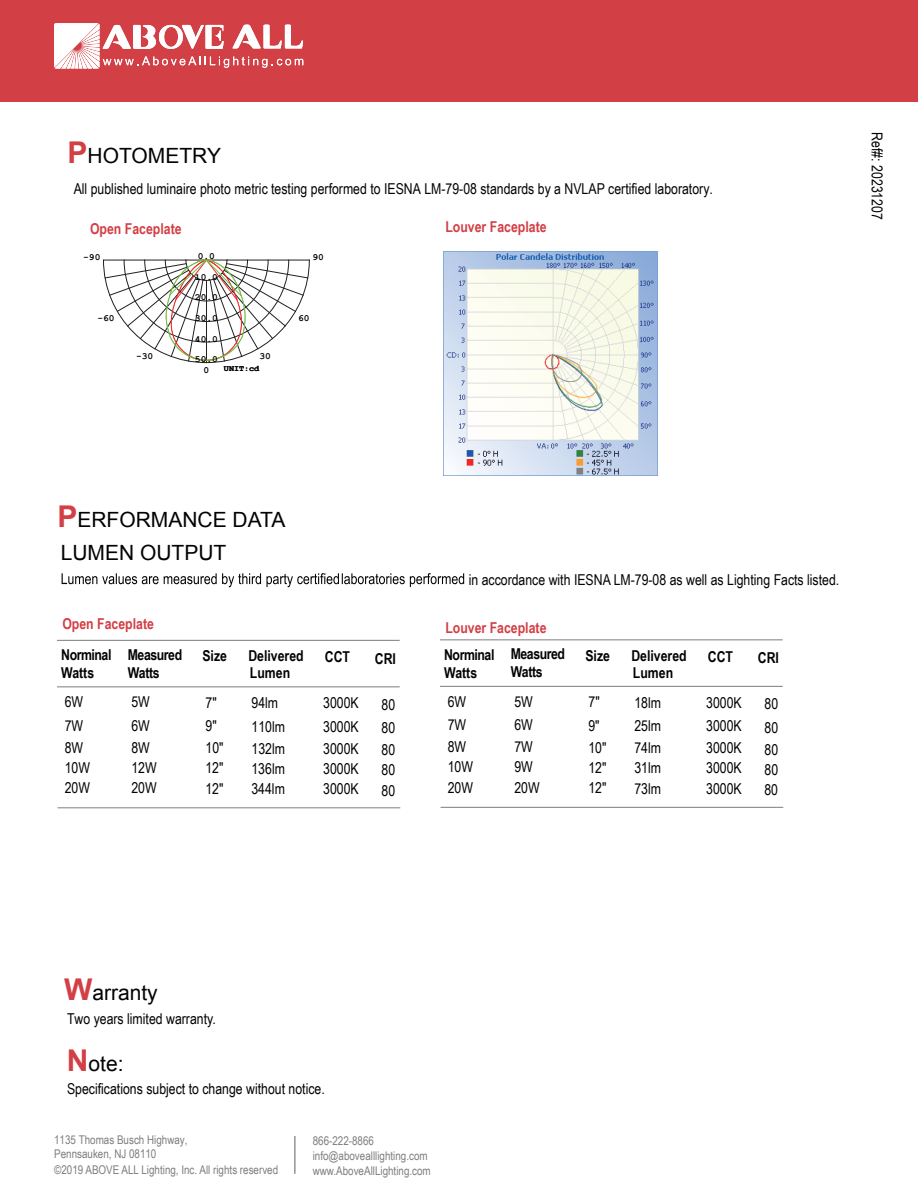
<style>
.page{position:relative;width:918px;height:1188px;background:#fff}
.page>*{position:absolute;margin:0;border:0;box-sizing:border-box;transform-origin:0 0}
.t1{font:21px/32.7px "Arial";color:#030303}
.t2{font:15px/20.2px "Arial Narrow";color:#030303}
.t3{font:700 15px "Arial Narrow";color:#d23f45}
.t4{font:700 15px/18px "Arial Narrow";letter-spacing:-.03em;color:#030303}
.t5{font:700 15px/16.5px "Arial Narrow";color:#030303}
.t6{font:12px/15px "Arial Narrow";color:#7e7c80}
.t7{font:700 9.6px/20.5px "Courier New";color:#030303}
.t8{font:700 8.4px "Courier New";color:#030303}
.s1{font-weight:700;font-size:30px;color:#d23f45}
</style>
<div class="page">
<svg style="left:103px;top:260px;width:207px;height:103px"></svg>
<div style="left:0;top:0;width:918px;height:102px;background:#d23f45"></div>
<svg style="left:54px;top:23px;width:249px;height:46px"></svg>
<hr style="left:294px;top:1136px;width:1px;height:38px;background:#8e9097">
<svg style="left:62px;top:573px;width:402px;height:14px"></svg>
<hr style="left:57px;top:686px;width:343px;height:1px;background:#7e7c80">
<hr style="left:58px;top:807px;width:342px;height:1px;background:#7e7c80">
<hr style="left:57px;top:640px;width:343px;height:1px;background:#7e7c80">
<hr style="left:440px;top:686px;width:343px;height:1px;background:#7e7c80">
<hr style="left:441px;top:807px;width:342px;height:1px;background:#7e7c80">
<hr style="left:440px;top:639px;width:343px;height:1px;background:#7e7c80">
<img style="left:444px;top:252px;width:214px;height:224px">
<h1 class="t1" style="left:68px;top:140px;width:155px"><span class="s1">P</span>HOTOMETRY</h1>
<p class="t2" style="left:74px;top:178px;width:641px">All published luminaire photo metric testing performed to IESNA LM-79-08 standards by a NVLAP certified laboratory.</p>
<p class="t3" style="left:90px;top:217px;width:93px">Open Faceplate</p>
<p class="t7" style="left:195px;top:246px;width:24px">0.0<br>10.0<br>20.0<br>30.0<br>40.0<br>50.0</p>
<p class="t7" style="left:83px;top:246px;width:19px">-90</p>
<p class="t7" style="left:312px;top:246px;width:13px">90</p>
<p class="t7" style="left:97px;top:307px;width:19px">-60</p>
<p class="t7" style="left:298px;top:307px;width:13px">60</p>
<p class="t7" style="left:136px;top:346px;width:19px">-30</p>
<p class="t7" style="left:259px;top:346px;width:13px">30</p>
<p class="t7" style="left:204px;top:360px;width:7px">0</p>
<p class="t8" style="left:224px;top:363px;width:37px">UNIT:cd</p>
<p class="t3" style="left:445px;top:215px;width:103px">Louver Faceplate</p>
<p class="t2" style="left:888px;top:132px;width:89px;rotate:90deg">Ref#: 20231207</p>
<h1 class="t1" style="left:57px;top:504px;width:230px"><span class="s1">P</span>ERFORMANCE DATA<br>LUMEN OUTPUT</h1>
<p class="t2" style="left:469px;top:569px;width:372px">in accordance with IESNA LM-79-08 as well as Lighting Facts listed.</p>
<p class="t3" style="left:62px;top:613px;width:93px">Open Faceplate</p>
<p class="t3" style="left:445px;top:616px;width:103px">Louver Faceplate</p>
<p class="t4" style="left:128px;top:645px;width:56px">Measured<br>Watts</p>
<p class="t2" style="left:131px;top:690px;width:20px;line-height:23.4px">5W<br>6W</p>
<p class="t2" style="left:131px;top:737px;width:27px">8W<br>12W<br>20W</p>
<p class="t4" style="left:61px;top:645px;width:52px">Norminal<br>Watts</p>
<p class="t5" style="left:248px;top:647px;width:57px">Delivered<br>Lumen</p>
<p class="t5" style="left:202px;top:647px;width:26px">Size</p>
<p class="t5" style="left:325px;top:648px;width:27px">CCT</p>
<p class="t5" style="left:375px;top:650px;width:23px">CRI</p>
<p class="t2" style="left:65px;top:691px;width:20px">6W</p>
<p class="t2" style="left:206px;top:692px;width:13px">7"</p>
<p class="t2" style="left:252px;top:692px;width:28px">94lm</p>
<p class="t2" style="left:323px;top:692px;width:37px">3000K</p>
<p class="t2" style="left:382px;top:694px;width:15px">80</p>
<p class="t2" style="left:65px;top:715px;width:20px">7W</p>
<p class="t2" style="left:206px;top:715px;width:13px">9"</p>
<p class="t2" style="left:252px;top:716px;width:35px">110lm</p>
<p class="t2" style="left:323px;top:716px;width:37px">3000K</p>
<p class="t2" style="left:382px;top:717px;width:15px">80</p>
<p class="t2" style="left:65px;top:737px;width:20px">8W</p>
<p class="t2" style="left:206px;top:737px;width:20px">10"</p>
<p class="t2" style="left:251px;top:738px;width:35px">132lm</p>
<p class="t2" style="left:323px;top:738px;width:37px">3000K</p>
<p class="t2" style="left:382px;top:739px;width:15px">80</p>
<p class="t2" style="left:65px;top:757px;width:27px">10W</p>
<p class="t2" style="left:205px;top:757px;width:20px">12"</p>
<p class="t2" style="left:251px;top:758px;width:35px">136lm</p>
<p class="t2" style="left:323px;top:758px;width:37px">3000K</p>
<p class="t2" style="left:382px;top:759px;width:15px">80</p>
<p class="t2" style="left:65px;top:777px;width:27px">20W</p>
<p class="t2" style="left:205px;top:778px;width:20px">12"</p>
<p class="t2" style="left:251px;top:778px;width:35px">344lm</p>
<p class="t2" style="left:323px;top:778px;width:37px">3000K</p>
<p class="t2" style="left:382px;top:780px;width:15px">80</p>
<p class="t4" style="left:511px;top:644px;width:56px">Measured<br>Watts</p>
<p class="t2" style="left:514px;top:689px;width:20px;line-height:23.4px">5W<br>6W</p>
<p class="t2" style="left:514px;top:736px;width:27px">7W<br>9W<br>20W</p>
<p class="t4" style="left:444px;top:644px;width:52px">Norminal<br>Watts</p>
<p class="t5" style="left:631px;top:647px;width:57px">Delivered<br>Lumen</p>
<p class="t5" style="left:585px;top:647px;width:26px">Size</p>
<p class="t5" style="left:708px;top:648px;width:27px">CCT</p>
<p class="t5" style="left:758px;top:649px;width:23px">CRI</p>
<p class="t2" style="left:448px;top:691px;width:20px">6W</p>
<p class="t2" style="left:588px;top:691px;width:13px">7"</p>
<p class="t2" style="left:634px;top:692px;width:28px">18lm</p>
<p class="t2" style="left:706px;top:692px;width:37px">3000K</p>
<p class="t2" style="left:765px;top:693px;width:15px">80</p>
<p class="t2" style="left:448px;top:714px;width:20px">7W</p>
<p class="t2" style="left:588px;top:715px;width:13px">9"</p>
<p class="t2" style="left:634px;top:715px;width:28px">25lm</p>
<p class="t2" style="left:706px;top:715px;width:37px">3000K</p>
<p class="t2" style="left:765px;top:717px;width:15px">80</p>
<p class="t2" style="left:448px;top:736px;width:20px">8W</p>
<p class="t2" style="left:588px;top:737px;width:20px">10"</p>
<p class="t2" style="left:634px;top:737px;width:28px">74lm</p>
<p class="t2" style="left:706px;top:737px;width:37px">3000K</p>
<p class="t2" style="left:765px;top:739px;width:15px">80</p>
<p class="t2" style="left:448px;top:756px;width:27px">10W</p>
<p class="t2" style="left:588px;top:757px;width:20px">12"</p>
<p class="t2" style="left:634px;top:757px;width:28px">31lm</p>
<p class="t2" style="left:706px;top:757px;width:37px">3000K</p>
<p class="t2" style="left:765px;top:759px;width:15px">80</p>
<p class="t2" style="left:448px;top:777px;width:27px">20W</p>
<p class="t2" style="left:588px;top:777px;width:20px">12"</p>
<p class="t2" style="left:634px;top:778px;width:28px">73lm</p>
<p class="t2" style="left:706px;top:778px;width:37px">3000K</p>
<p class="t2" style="left:764px;top:779px;width:15px">80</p>
<h1 class="t1" style="left:64px;top:977px;width:95px"><span class="s1">W</span>arranty</h1>
<p class="t2" style="left:67px;top:1008px;width:150px">Two years limited warranty.</p>
<h1 class="t1" style="left:67px;top:1047px;width:58px"><span class="s1">N</span>ote:</h1>
<p class="t2" style="left:67px;top:1078px;width:259px">Specifications subject to change without notice.</p>
<p class="t6" style="left:54px;top:1132px;width:135px;line-height:14.4px">1135 Thomas Busch Highway,<br>Pennsauken, NJ 08110</p>
<p class="t6" style="left:54px;top:1162px;width:226px">©2019 ABOVE ALL Lighting, Inc. All rights reserved</p>
<p class="t6" style="left:313px;top:1133px;width:120px">866-222-8866 info@abovealllighting.com www.AboveAllLighting.com</p>
</div>
